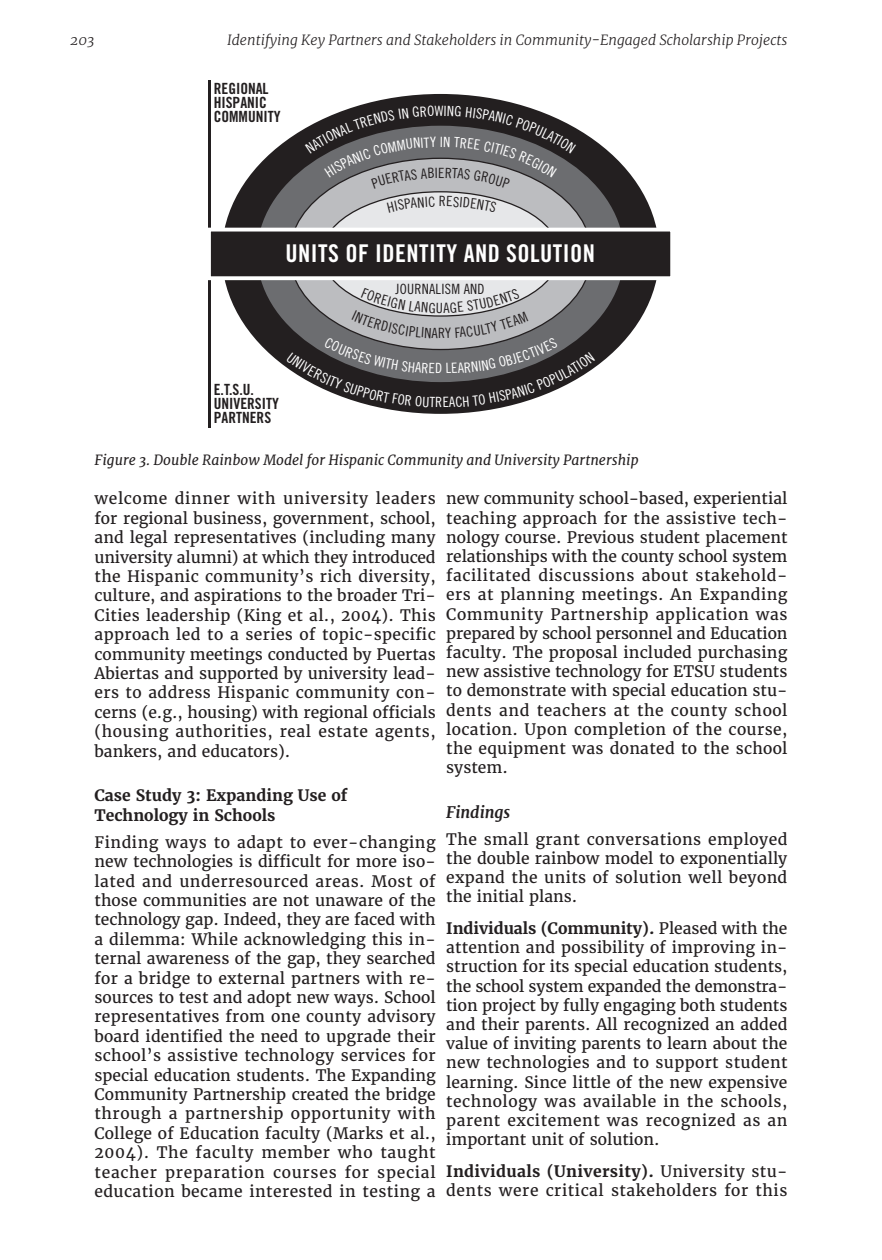
<style>
.page{position:relative;width:882px;height:1260px;background:#fff}
.page>*{position:absolute;margin:0;border:0;box-sizing:border-box;transform-origin:0 0}
.t1{font:24.5px "Trade Gothic LT Std Bd Cn 20";letter-spacing:.02em;color:#fff}
.Paragraphs-Story-2Co{font:15.75px/19.4px "Merriweather";letter-spacing:.025em;color:#231f20;text-align:justify}
.Level_2_Header-2Colu{font:700 15.75px/19.4px "Merriweather";color:#231f20}
.Level_3_Header-2Colu{font:italic 700 15.75px "Merriweather";color:#231f20}
.t2{font:15.4px/14.2px "Trade Gothic LT Std Bd Cn 20";color:#231f20}
.t3{font:14.17px "Trade Gothic LT Std Cn 18";letter-spacing:.02em;color:#231f20}
.t4{font:italic 300 14px "Merriweather";color:#231f20}
.Figure_Caption{font:italic 14px "Merriweather";color:#231f20}
.s1{font-weight:700}
</style>
<div class="page">
<hr style="left:208px;top:81px;width:3px;height:347px;background:#231f20">
<div style="left:222px;top:94px;width:437px;height:320px;background:#231f20;border-radius:50%"></div>
<div style="left:257px;top:126px;width:367px;height:256px;background:#6c6d70;border-radius:50%"></div>
<div style="left:290px;top:158px;width:301px;height:192px;background:#bcbdc0;border-radius:50%"></div>
<div style="left:322px;top:192px;width:237px;height:124px;background:#e6e7e9;border-radius:50%"></div>
<div style="left:207px;top:228px;width:467px;height:52px;background:#231f20;border:4px solid #fff"></div>
<svg style="left:305px;top:106px;width:271px;height:82px"></svg>
<svg style="left:387px;top:196px;width:14px;height:4px"></svg>
<svg style="left:480px;top:196px;width:17px;height:4px"></svg>
<svg style="left:286px;top:288px;width:309px;height:119px"></svg>
<p class="t4" style="left:70px;top:32px;width:26px">203</p>
<p class="t4" style="left:227px;top:32px;width:562px">Identifying Key Partners and Stakeholders in Community-Engaged Scholarship Projects</p>
<p class="t2" style="left:214px;top:81px;width:68px">REGIONAL<br>HISPANIC<br>COMMUNITY</p>
<p class="t3" style="left:438px;top:164px;width:8px">E</p>
<p class="t3" style="left:439px;top:193px;width:9px">R</p>
<p class="t1" style="left:286px;top:239px;width:311px">UNITS OF IDENTITY AND SOLUTION</p>
<p class="t2" style="left:214px;top:382px;width:67px">E.T.S.U.<br>UNIVERSITY<br>PARTNERS</p>
<p class="t3" style="left:395px;top:281px;width:91px">JOURNALISM AND</p>
<p class="Figure_Caption" style="left:94px;top:451px;width:546px">Figure 3. Double Rainbow Model for Hispanic Community and University Partnership</p>
<p class="Paragraphs-Story-2Co" style="left:94px;top:489px;width:343px">welcome dinner with university leaders for regional business, government, school, and legal representatives (including many university alumni) at which they introduced the Hispanic community’s rich diversity, culture, and aspirations to the broader Tri-Cities leadership (King et al., 2004). This approach led to a series of topic-specific community meetings conducted by Puertas Abiertas and supported by university lead&shy;ers to address Hispanic community con&shy;cerns (e.g., housing) with regional officials (housing authorities, real estate agents, bankers, and educators).</p>
<p class="Level_2_Header-2Colu" style="left:94px;top:786px;width:254px">Case Study 3: Expanding Use of<br>Technology in Schools</p>
<p class="Paragraphs-Story-2Co" style="left:94px;top:833px;width:343px">Finding ways to adapt to ever-changing new technologies is difficult for more iso&shy;lated and underresourced areas. Most of those communities are not unaware of the technology gap. Indeed, they are faced with a dilemma: While acknowledging this in&shy;ternal awareness of the gap, they searched for a bridge to external partners with re&shy;sources to test and adopt new ways. School representatives from one county advisory board identified the need to upgrade their school’s assistive technology services for special education students. The Expanding Community Partnership created the bridge through a partnership opportunity with College of Education faculty (Marks et al., 2004). The faculty member who taught teacher preparation courses for special education became interested in testing a</p>
<p class="Paragraphs-Story-2Co" style="left:446px;top:489px;width:343px">new community school-based, experiential teaching approach for the assistive tech&shy;nology course. Previous student placement relationships with the county school system facilitated discussions about stakehold&shy;ers at planning meetings. An Expanding Community Partnership application was prepared by school personnel and Education faculty. The proposal included purchasing new assistive technology for ETSU students to demonstrate with special education stu&shy;dents and teachers at the county school location. Upon completion of the course, the equipment was donated to the school system.</p>
<p class="Level_3_Header-2Colu" style="left:446px;top:802px;width:66px">Findings</p>
<p class="Paragraphs-Story-2Co" style="left:446px;top:829px;width:343px">The small grant conversations employed the double rainbow model to exponentially expand the units of solution well beyond the initial plans.</p>
<p class="Paragraphs-Story-2Co" style="left:446px;top:919px;width:343px"><span class="s1">Individuals (Community).</span> Pleased with the attention and possibility of improving in&shy;struction for its special education students, the school system expanded the demonstra&shy;tion project by fully engaging both students and their parents. All recognized an added value of inviting parents to learn about the new technologies and to support student learning. Since little of the new expensive technology was available in the schools, parent excitement was recognized as an important unit of solution.</p>
<p class="Paragraphs-Story-2Co" style="left:446px;top:1162px;width:343px"><span class="s1">Individuals (University).</span> University stu&shy;dents were critical stakeholders for this</p>
</div>
